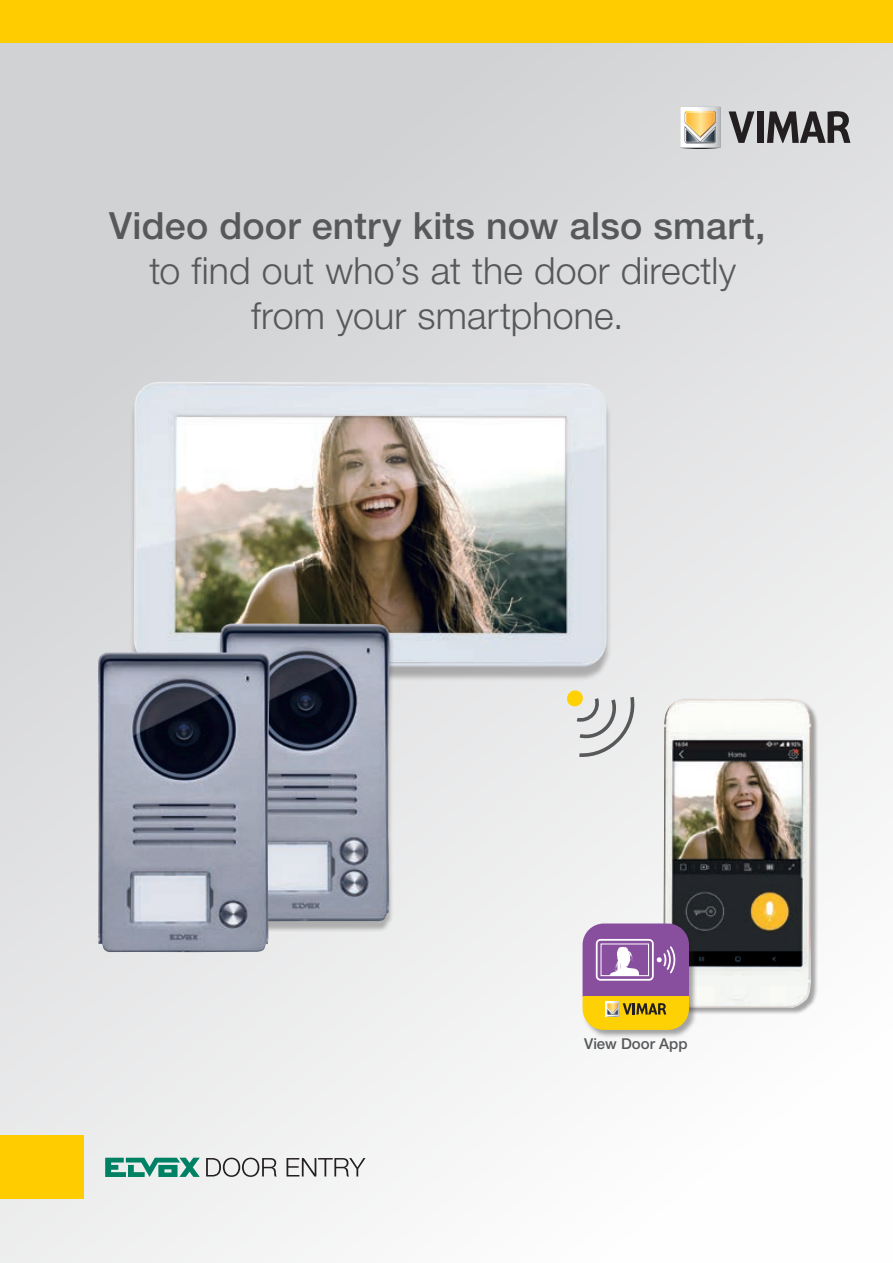
<style>
.page{position:relative;width:893px;height:1263px;background:#fff}
.page>*{position:absolute;margin:0;border:0;box-sizing:border-box;transform-origin:0 0}
.t1{font:300 37.5px/45px "Helvetica Neue LT Std";letter-spacing:.005em;color:#57585a;text-align:center}
.t2{font:500 37.5px "Helvetica Neue LT Std";letter-spacing:.005em;color:#57585a}
.t3{font:500 15px "Helvetica Neue LT Std";color:#57585a}
</style>
<div class="page">
<div style="left:0;top:1px;width:893px;height:1262px;background:linear-gradient(to bottom,#d1d2d4,#f9f9f9)"></div>
<div style="left:0;top:0;width:893px;height:43px;background:#fc0"></div>
<div style="left:0;top:1135px;width:84px;height:64px;background:#fc0"></div>
<hr style="left:720px;top:107px;width:1px;height:41px;background:#57585a">
<svg style="left:680px;top:107px;width:40px;height:42px"></svg>
<svg style="left:729px;top:111px;width:25px;height:32px"></svg>
<div style="left:757px;top:111px;width:6px;height:32px;background:#231f20"></div>
<svg style="left:767px;top:110px;width:83px;height:33px;background:#787677"></svg>
<svg style="left:105px;top:1158px;width:95px;height:19px;background:#58a997"></svg>
<svg style="left:206px;top:1158px;width:71px;height:19px"></svg>
<svg style="left:287px;top:1158px;width:79px;height:18px"></svg>
<div style="left:663px;top:698px;width:155px;height:316px;background:#231f20;opacity:.4"></div>
<img style="left:663px;top:698px;width:149px;height:310px">
<div style="left:129px;top:386px;width:482px;height:295px;background:#231f20;opacity:.3"></div>
<img style="left:134px;top:382px;width:473px;height:285px">
<svg style="left:566px;top:689px;width:70px;height:69px;background:#d7d6cf"></svg>
<div style="left:582px;top:923px;width:115px;height:115px;background:#231f20;opacity:.4"></div>
<div style="left:583px;top:997px;width:106px;height:33px;background:#fed105"></div>
<svg style="left:583px;top:923px;width:106px;height:94px"></svg>
<div style="left:216px;top:627px;width:177px;height:305px;background:#231f20;opacity:.3"></div>
<img style="left:220px;top:623px;width:170px;height:298px">
<img style="left:98px;top:652px;width:172px;height:300px">
<p class="t2" style="left:109px;top:204px;width:658px">Video door entry kits now also smart,</p>
<p class="t1" style="left:149px;top:248px;width:588px">to find out who’s at the door directly from your smartphone.</p>
<p class="t3" style="left:584px;top:1035px;width:105px">View Door App</p>
</div>
